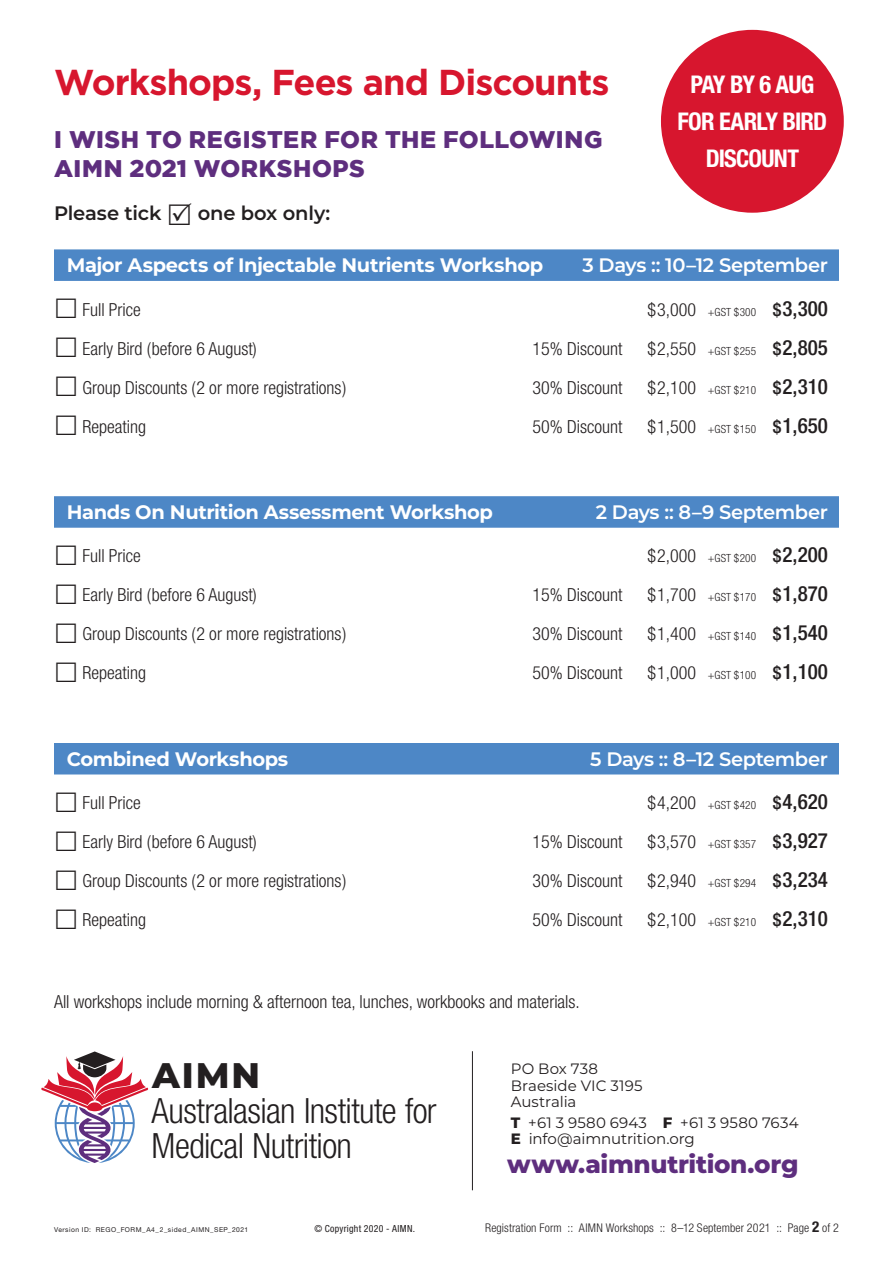
<style>
.page{position:relative;width:893px;height:1263px;background:#fff}
.page>*{position:absolute;margin:0;border:0;box-sizing:border-box;transform-origin:0 0}
.t1{font:700 36px "Gotham";letter-spacing:-.025em;color:#d7162e}
.t2{font:800 35.55px "Montserrat";color:#231f20}
.t3{font:300 condensed 34.8px/34.8px "Helvetica Neue LT Std";letter-spacing:-.015em;color:#231f20}
.t4{font:800 24.75px "Montserrat";letter-spacing:-.01em;color:#5e2e7e}
.t5{font:700 condensed 24.45px/36.6px "Helvetica Neue LT Std";letter-spacing:-.035em;color:#fff;text-align:center}
.t6{font:900 24px/28.5px "Gotham";letter-spacing:.02em;color:#5e2e7e}
.t7{font:700 19.5px "Montserrat";letter-spacing:-.02em;color:#fff}
.t8{font:600 19.5px "Montserrat";letter-spacing:-.02em;color:#fff}
.t9{font:600 19.5px "Montserrat";letter-spacing:-.01em;color:#231f20}
.t10{font:300 condensed 18px "Helvetica Neue LT Std";color:#231f20}
.t11{font:15px/16.5px "Montserrat";color:#231f20}
.t12{font:300 condensed 12px "Helvetica Neue LT Std";letter-spacing:.01em;color:#231f20}
.t13{font:300 condensed 11.25px "Helvetica Neue LT Std";color:#231f20}
.t14{font:condensed 9.75px "Helvetica Neue LT Std";letter-spacing:.035em;color:#231f20}
.t15{font:6.75px "Helvetica Neue LT Std";letter-spacing:.075em;color:#231f20}
.s1{font-size:18px}
.s2{font-weight:500;font-size:18px}
.s3{font-weight:500;font-size:21px}
.s4{font-weight:800}
.s5{font-weight:700;font-size:15px}
</style>
<div class="page">
<div style="left:54px;top:249px;width:785px;height:32px;background:#4d87c6"></div>
<div style="left:54px;top:496px;width:785px;height:32px;background:#4d87c6"></div>
<div style="left:54px;top:743px;width:785px;height:31px;background:#4d87c6"></div>
<div style="left:661px;top:30px;width:183px;height:183px;background:#d7162e;border-radius:50%"></div>
<svg style="left:41px;top:1051px;width:107px;height:112px"></svg>
<hr style="left:472px;top:1051px;width:1px;height:139px;background:#231f20">
<h1 class="t1" style="left:54px;top:62px;width:557px">Workshops, Fees and Discounts</h1>
<h3 class="t6" style="left:54px;top:125px;width:550px">I WISH TO REGISTER FOR THE FOLLOWING<br>AIMN 2021 WORKSHOPS</h3>
<p class="t9" style="left:54px;top:199px;width:109px">Please tick</p>
<p class="t9" style="left:198px;top:199px;width:134px">one box only:</p>
<h3 class="t5" style="left:678px;top:66px;width:151px">PAY BY 6 AUG<br>FOR EARLY BIRD<br>DISCOUNT</h3>
<p class="t7" style="left:67px;top:251px;width:478px">Major Aspects of Injectable Nutrients Workshop</p>
<p class="t8" style="left:582px;top:252px;width:247px">3 Days :: 10–12 September</p>
<p class="t10" style="left:82px;top:299px;width:60px">Full Price</p>
<p class="t13" style="left:647px;top:305px;width:182px"><span class="s1">$3,000</span> +GST $300 <span class="s2">$</span><span class="s3">3,300</span></p>
<p class="t10" style="left:82px;top:338px;width:176px">Early Bird (before 6 August)</p>
<p class="t10" style="left:533px;top:338px;width:91px">15% Discount</p>
<p class="t13" style="left:647px;top:344px;width:182px"><span class="s1">$2,550</span> +GST $255 <span class="s2">$</span><span class="s3">2,805</span></p>
<p class="t10" style="left:82px;top:377px;width:265px">Group Discounts (2 or more registrations)</p>
<p class="t10" style="left:533px;top:377px;width:91px">30% Discount</p>
<p class="t13" style="left:647px;top:383px;width:182px"><span class="s1">$2,100</span> +GST $210 <span class="s2">$</span><span class="s3">2,310</span></p>
<p class="t10" style="left:82px;top:416px;width:65px">Repeating</p>
<p class="t10" style="left:533px;top:416px;width:91px">50% Discount</p>
<p class="t13" style="left:647px;top:422px;width:182px"><span class="s1">$1,500</span> +GST $150 <span class="s2">$</span><span class="s3">1,650</span></p>
<p class="t7" style="left:67px;top:498px;width:428px">Hands On Nutrition Assessment Workshop</p>
<p class="t8" style="left:596px;top:498px;width:234px">2 Days :: 8–9 September</p>
<p class="t10" style="left:82px;top:546px;width:60px">Full Price</p>
<p class="t13" style="left:647px;top:552px;width:182px"><span class="s1">$2,000</span> +GST $200 <span class="s2">$</span><span class="s3">2,200</span></p>
<p class="t10" style="left:82px;top:585px;width:176px">Early Bird (before 6 August)</p>
<p class="t10" style="left:533px;top:585px;width:91px">15% Discount</p>
<p class="t13" style="left:647px;top:591px;width:182px"><span class="s1">$1,700</span> +GST $170 <span class="s2">$</span><span class="s3">1,870</span></p>
<p class="t10" style="left:82px;top:624px;width:265px">Group Discounts (2 or more registrations)</p>
<p class="t10" style="left:533px;top:624px;width:91px">30% Discount</p>
<p class="t13" style="left:647px;top:630px;width:182px"><span class="s1">$1,400</span> +GST $140 <span class="s2">$</span><span class="s3">1,540</span></p>
<p class="t10" style="left:82px;top:663px;width:65px">Repeating</p>
<p class="t10" style="left:533px;top:663px;width:91px">50% Discount</p>
<p class="t13" style="left:647px;top:669px;width:182px"><span class="s1">$1,000</span> +GST $100 <span class="s2">$</span><span class="s3">1,100</span></p>
<p class="t7" style="left:67px;top:745px;width:223px">Combined Workshops</p>
<p class="t8" style="left:590px;top:745px;width:239px">5 Days :: 8–12 September</p>
<p class="t10" style="left:82px;top:792px;width:60px">Full Price</p>
<p class="t13" style="left:647px;top:799px;width:182px"><span class="s1">$4,200</span> +GST $420 <span class="s2">$</span><span class="s3">4,620</span></p>
<p class="t10" style="left:82px;top:831px;width:176px">Early Bird (before 6 August)</p>
<p class="t10" style="left:533px;top:831px;width:91px">15% Discount</p>
<p class="t13" style="left:647px;top:838px;width:182px"><span class="s1">$3,570</span> +GST $357 <span class="s2">$</span><span class="s3">3,927</span></p>
<p class="t10" style="left:82px;top:870px;width:265px">Group Discounts (2 or more registrations)</p>
<p class="t10" style="left:533px;top:870px;width:91px">30% Discount</p>
<p class="t13" style="left:647px;top:877px;width:182px"><span class="s1">$2,940</span> +GST $294 <span class="s2">$</span><span class="s3">3,234</span></p>
<p class="t10" style="left:82px;top:909px;width:65px">Repeating</p>
<p class="t10" style="left:533px;top:909px;width:91px">50% Discount</p>
<p class="t13" style="left:647px;top:916px;width:182px"><span class="s1">$2,100</span> +GST $210 <span class="s2">$</span><span class="s3">2,310</span></p>
<p class="t10" style="left:54px;top:991px;width:527px">All workshops include morning &amp; afternoon tea, lunches, workbooks and materials.</p>
<h2 class="t2" style="left:152px;top:1050px;width:110px">AIMN</h2>
<h3 class="t3" style="left:152px;top:1074px;width:287px">Australasian Institute for<br>Medical Nutrition</h3>
<h3 class="t3" style="left:152px;top:1093px;width:287px">Australasian Institute for<br>Medical Nutrition</h3>
<p class="t11" style="left:511px;top:1060px;width:133px">PO Box 738<br>Braeside VIC 3195<br>Australia</p>
<p class="t11" style="left:511px;top:1114px;width:289px"><span class="s4">T</span> +61 3 9580 6943 <span class="s4">F</span> +61 3 9580 7634<br><span class="s4">E</span> info@aimnutrition.org</p>
<h3 class="t4" style="left:507px;top:1146px;width:293px">www.aimnutrition.org</h3>
<p class="t15" style="left:54px;top:1225px;width:196px">Version ID: REGO_FORM_A4_2_sided_AIMN_SEP_2021</p>
<p class="t14" style="left:314px;top:1222px;width:102px">© Copyright 2020 - AIMN.</p>
<p class="t12" style="left:485px;top:1220px;width:355px">Registration Form :: AIMN Workshops :: 8–12 September 2021 :: Page <span class="s5">2</span> of 2</p>
</div>
